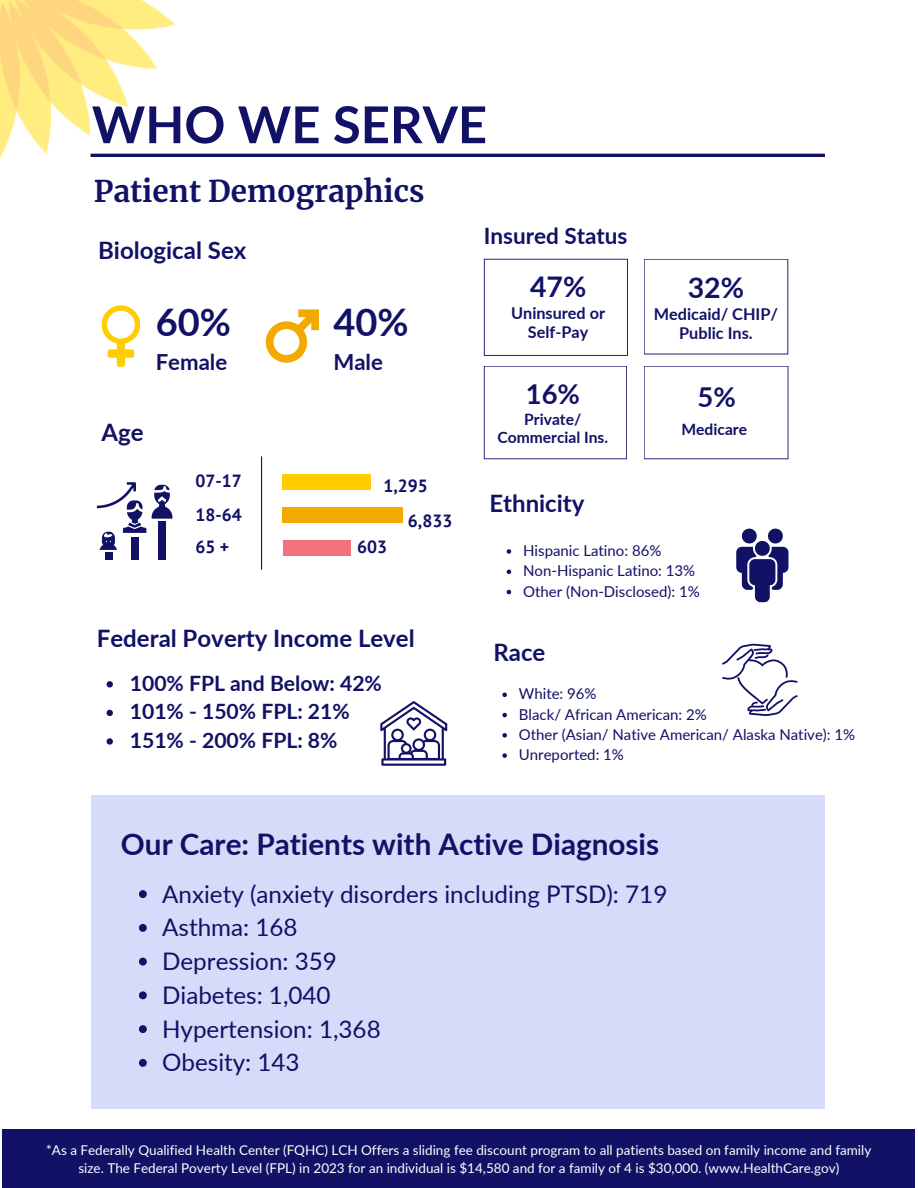
<style>
.page{position:relative;width:918px;height:1188px;background:#fff}
.page>*{position:absolute;margin:0;border:0;box-sizing:border-box;transform-origin:0 0}
.t1{font:700 50.85px "Lato";color:#116}
.t2{font:700 37.95px "Lato";color:#116}
.t3{font:700 29.7px "Lato";color:#116}
.t4{font:700 29.7px "Merriweather";color:#116}
.t5{font:700 28.5px "Lato";color:#116}
.t6{font:700 28.35px "Lato";color:#116}
.t7{font:700 27.3px "Lato";color:#116}
.t8{font:24.3px "Lato";color:#116}
.t9{font:700 24px "Lato";color:#116}
.t10{font:700 22.5px "Lato";color:#116}
.t11{font:700 22.2px "Lato";color:#116}
.t12{font:700 21.15px "Lato";color:#116}
.t13{font:700 17.7px "PT Sans";color:#116}
.t14{font:700 16.35px/19.5px "Lato";color:#116;text-align:center}
.t15{font:700 16.2px/19.4px "Lato";color:#116;text-align:center}
.t16{font:700 15.6px/18.8px "Lato";color:#116;text-align:center}
.t17{font:15px "Lato";color:#116}
.t18{font:13.5px/18px "Lato";color:#fff;text-align:center}
</style>
<div class="page">
<div style="left:3px;top:1129px;width:912px;height:59px;background:#116"></div>
<svg style="left:102px;top:305px;width:38px;height:62px"></svg>
<svg style="left:266px;top:309px;width:53px;height:53px"></svg>
<div style="left:105px;top:553px;width:8px;height:7px;background:#116"></div>
<div style="left:131px;top:537px;width:8px;height:23px;background:#116"></div>
<div style="left:158px;top:521px;width:8px;height:39px;background:#116"></div>
<svg style="left:152px;top:485px;width:20px;height:34px"></svg>
<svg style="left:97px;top:482px;width:49px;height:68px"></svg>
<div style="left:282px;top:507px;width:121px;height:16px;background:#f2a900"></div>
<div style="left:282px;top:475px;width:89px;height:15px;background:#ffcd00"></div>
<div style="left:283px;top:540px;width:68px;height:15px;background:#f2727d"></div>
<hr style="left:261px;top:456px;width:1px;height:114px;background:#116">
<img style="left:0;top:0;width:190px;height:159px">
<hr style="left:91px;top:154px;width:734px;height:3px;background:#116">
<div style="left:92px;top:795px;width:733px;height:313px;background:#d7dbfa"></div>
<svg style="left:644px;top:259px;width:144px;height:96px"></svg>
<svg style="left:644px;top:366px;width:144px;height:93px"></svg>
<svg style="left:484px;top:366px;width:143px;height:93px"></svg>
<svg style="left:484px;top:259px;width:144px;height:97px"></svg>
<svg style="left:722px;top:644px;width:75px;height:72px"></svg>
<svg style="left:502px;top:693px;width:5px;height:4px"></svg>
<svg style="left:502px;top:713px;width:5px;height:4px"></svg>
<svg style="left:502px;top:733px;width:5px;height:5px"></svg>
<svg style="left:502px;top:753px;width:5px;height:5px"></svg>
<svg style="left:736px;top:528px;width:52px;height:74px"></svg>
<svg style="left:507px;top:549px;width:4px;height:5px"></svg>
<svg style="left:507px;top:570px;width:4px;height:4px"></svg>
<svg style="left:507px;top:590px;width:4px;height:4px"></svg>
<svg style="left:380px;top:701px;width:67px;height:65px"></svg>
<svg style="left:107px;top:681px;width:6px;height:7px"></svg>
<svg style="left:107px;top:710px;width:6px;height:6px"></svg>
<svg style="left:107px;top:738px;width:6px;height:7px"></svg>
<svg style="left:139px;top:890px;width:8px;height:8px"></svg>
<svg style="left:139px;top:924px;width:8px;height:8px"></svg>
<svg style="left:139px;top:958px;width:8px;height:8px"></svg>
<svg style="left:139px;top:991px;width:8px;height:8px"></svg>
<svg style="left:139px;top:1025px;width:8px;height:8px"></svg>
<svg style="left:139px;top:1059px;width:8px;height:8px"></svg>
<p class="t1" style="left:92px;top:93px;width:397px">WHO WE SERVE</p>
<p class="t4" style="left:94px;top:172px;width:332px">Patient Demographics</p>
<p class="t9" style="left:98px;top:235px;width:150px">Biological Sex</p>
<p class="t2" style="left:156px;top:298px;width:77px">60%</p>
<p class="t11" style="left:156px;top:348px;width:73px">Female</p>
<p class="t9" style="left:102px;top:418px;width:44px">Age</p>
<p class="t13" style="left:196px;top:469px;width:48px">07-17</p>
<p class="t13" style="left:196px;top:503px;width:48px">18-64</p>
<p class="t13" style="left:196px;top:535px;width:35px">65 +</p>
<p class="t2" style="left:333px;top:298px;width:77px">40%</p>
<p class="t11" style="left:333px;top:348px;width:51px">Male</p>
<p class="t13" style="left:383px;top:474px;width:46px">1,295</p>
<p class="t13" style="left:408px;top:509px;width:46px">6,833</p>
<p class="t13" style="left:357px;top:535px;width:32px">603</p>
<p class="t9" style="left:97px;top:623px;width:319px">Federal Poverty Income Level</p>
<p class="t12" style="left:130px;top:670px;width:254px">100% FPL and Below: 42%</p>
<p class="t12" style="left:130px;top:698px;width:222px">101% - 150% FPL: 21%</p>
<p class="t12" style="left:130px;top:727px;width:209px">151% - 200% FPL: 8%</p>
<p class="t10" style="left:484px;top:222px;width:145px">Insured Status</p>
<p class="t6" style="left:530px;top:269px;width:58px">47%</p>
<p class="t15" style="left:511px;top:303px;width:95px">Uninsured or<br>Self-Pay</p>
<p class="t7" style="left:526px;top:377px;width:56px">16%</p>
<p class="t16" style="left:497px;top:409px;width:112px">Private/<br>Commercial Ins.</p>
<p class="t5" style="left:688px;top:270px;width:58px">32%</p>
<p class="t14" style="left:654px;top:304px;width:126px">Medicaid/ CHIP/<br>Public Ins.</p>
<p class="t7" style="left:698px;top:380px;width:40px">5%</p>
<p class="t16" style="left:682px;top:420px;width:67px">Medicare</p>
<p class="t9" style="left:489px;top:488px;width:97px">Ethnicity</p>
<p class="t17" style="left:523px;top:541px;width:140px">Hispanic Latino: 86%</p>
<p class="t17" style="left:523px;top:561px;width:174px">Non-Hispanic Latino: 13%</p>
<p class="t17" style="left:523px;top:582px;width:178px">Other (Non-Disclosed): 1%</p>
<p class="t9" style="left:493px;top:638px;width:53px">Race</p>
<p class="t17" style="left:519px;top:685px;width:79px">White: 96%</p>
<p class="t17" style="left:519px;top:705px;width:190px">Black/ African American: 2%</p>
<p class="t17" style="left:519px;top:725px;width:338px">Other (Asian/ Native American/ Alaska Native): 1%</p>
<p class="t17" style="left:519px;top:745px;width:107px">Unreported: 1%</p>
<p class="t3" style="left:121px;top:826px;width:540px">Our Care: Patients with Active Diagnosis</p>
<p class="t8" style="left:162px;top:879px;width:507px">Anxiety (anxiety disorders including PTSD): 719</p>
<p class="t8" style="left:162px;top:912px;width:137px">Asthma: 168</p>
<p class="t8" style="left:162px;top:946px;width:176px">Depression: 359</p>
<p class="t8" style="left:162px;top:980px;width:170px">Diabetes: 1,040</p>
<p class="t8" style="left:162px;top:1014px;width:220px">Hypertension: 1,368</p>
<p class="t8" style="left:162px;top:1047px;width:139px">Obesity: 143</p>
<p class="t18" style="left:46px;top:1141px;width:827px">*As a Federally Qualified Health Center (FQHC) LCH Offers a sliding fee discount program to all patients based on family income and family size. The Federal Poverty Level (FPL) in 2023 for an individual is $14,580 and for a family of 4 is $30,000. (www.HealthCare.gov)</p>
</div>
